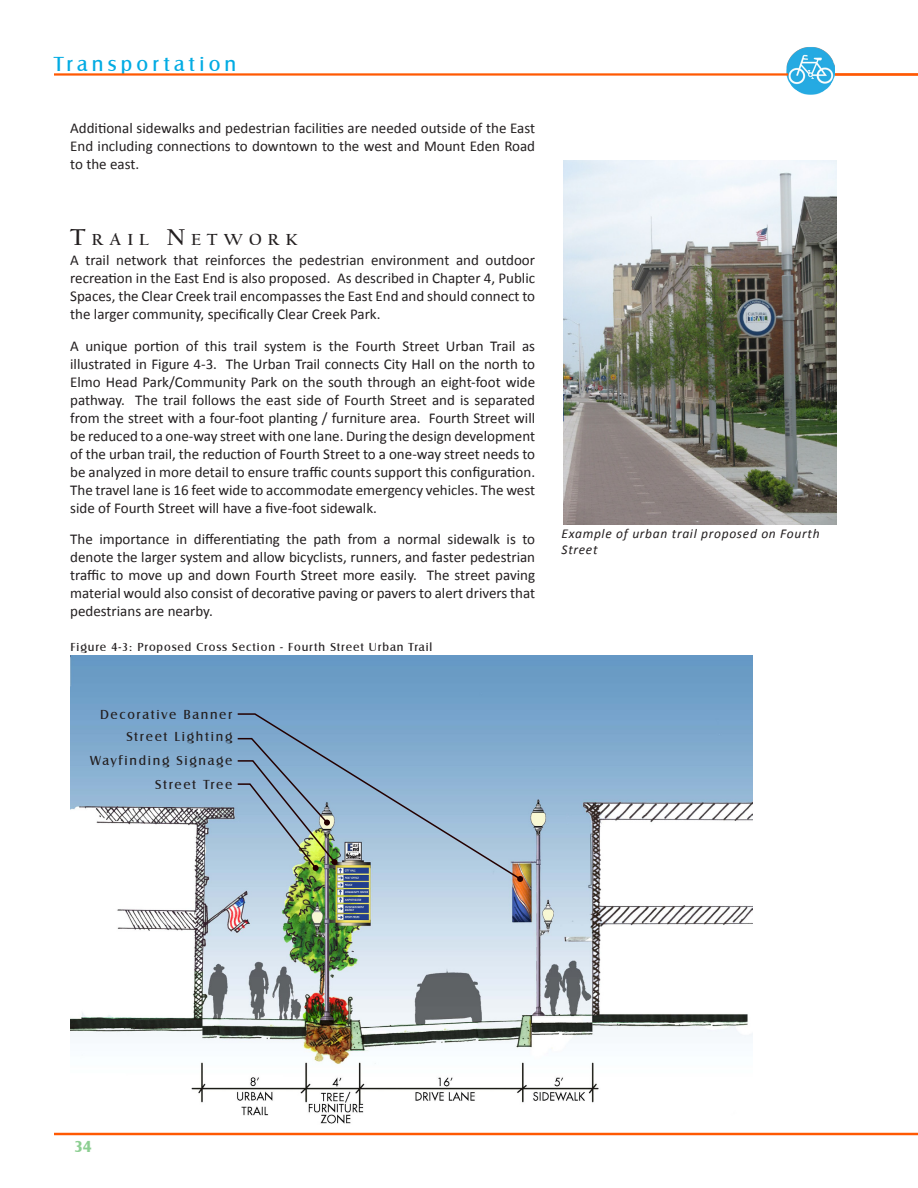
<style>
.page{position:relative;width:918px;height:1188px;background:#fff}
.page>*{position:absolute;margin:0;border:0;box-sizing:border-box;transform-origin:0 0}
.t1{font:21px "Castle T";letter-spacing:.2em;color:#00abe3}
.t2{font:700 16.8px "Californian FB";letter-spacing:.355em;color:#231f20}
.t3{font:700 16.5px "Castle T";color:#40ae49}
.t4{font:15px/18px "Calibri";color:#231f20;text-align:justify}
.t5{font:13.5px "Castle T";letter-spacing:.125em;color:#231f20}
.t6{font:italic 13.5px/15.6px "Calibri";letter-spacing:.05em;color:#231f20}
.t7{font:12px "Castle T";letter-spacing:.075em;color:#231f20}
.s1{font-size:24px}
</style>
<div class="page">
<img style="left:786px;top:47px;width:48px;height:48px">
<hr style="left:54px;top:73px;width:734px;height:3px;background:#ff5903">
<hr style="left:54px;top:1133px;width:864px;height:2px;background:#ff5903">
<hr style="left:835px;top:73px;width:83px;height:3px;background:#ff5903">
<img style="left:564px;top:160px;width:273px;height:365px">
<img style="left:70px;top:655px;width:683px;height:469px">
<svg style="left:236px;top:713px;width:286px;height:168px;background:#91b3ce"></svg>
<svg style="left:517px;top:876px;width:6px;height:6px"></svg>
<svg style="left:236px;top:737px;width:102px;height:134px;background:#91afbf"></svg>
<div style="left:613px;top:828px;width:135px;height:72px;background:#fff"></div>
<div style="left:608px;top:933px;width:134px;height:72px;background:#fff"></div>
<div style="left:57px;top:829px;width:135px;height:72px;background:#fff"></div>
<div style="left:57px;top:933px;width:135px;height:72px;background:#fff"></div>
<h1 class="t1" style="left:54px;top:52px;width:184px">Transportation</h1>
<p class="t4" style="left:70px;top:118px;width:467px">Additional sidewalks and pedestrian facilities are needed outside of the East End including connections to downtown to the west and Mount Eden Road to the east.</p>
<p class="t2" style="left:70px;top:230px;width:229px"><span class="s1">T</span>RAIL <span class="s1">N</span>ETWORK</p>
<p class="t4" style="left:70px;top:251px;width:466px">A trail network that reinforces the pedestrian environment and outdoor recreation in the East End is also proposed. As described in Chapter 4, Public Spaces, the Clear Creek trail encompasses the East End and should connect to the larger community, specifically Clear Creek Park.</p>
<p class="t4" style="left:70px;top:336px;width:467px">A unique portion of this trail system is the Fourth Street Urban Trail as illustrated in Figure 4-3. The Urban Trail connects City Hall on the north to Elmo Head Park/Community Park on the south through an eight-foot wide pathway. The trail follows the east side of Fourth Street and is separated from the street with a four-foot planting / furniture area. Fourth Street will be reduced to a one-way street with one lane. During the design development of the urban trail, the reduction of Fourth Street to a one-way street needs to be analyzed in more detail to ensure traffic counts support this configuration.<br>The travel lane is 16 feet wide to accommodate emergency vehicles. The west side of Fourth Street will have a five-foot sidewalk.</p>
<p class="t4" style="left:70px;top:530px;width:467px">The importance in differentiating the path from a normal sidewalk is to denote the larger system and allow bicyclists, runners, and faster pedestrian traffic to move up and down Fourth Street more easily. The street paving material would also consist of decorative paving or pavers to alert drivers that pedestrians are nearby.</p>
<p class="t6" style="left:562px;top:525px;width:260px">Example of urban trail proposed on Fourth<br>Street</p>
<p class="t7" style="left:70px;top:640px;width:363px">Figure 4-3: Proposed Cross Section - Fourth Street Urban Trail</p>
<p class="t5" style="left:100px;top:707px;width:134px">Decorative Banner</p>
<p class="t5" style="left:90px;top:753px;width:144px">Wayfinding Signage</p>
<p class="t5" style="left:126px;top:729px;width:108px">Street Lighting</p>
<p class="t5" style="left:155px;top:777px;width:79px">Street Tree</p>
<p class="t3" style="left:74px;top:1137px;width:19px">34</p>
</div>
